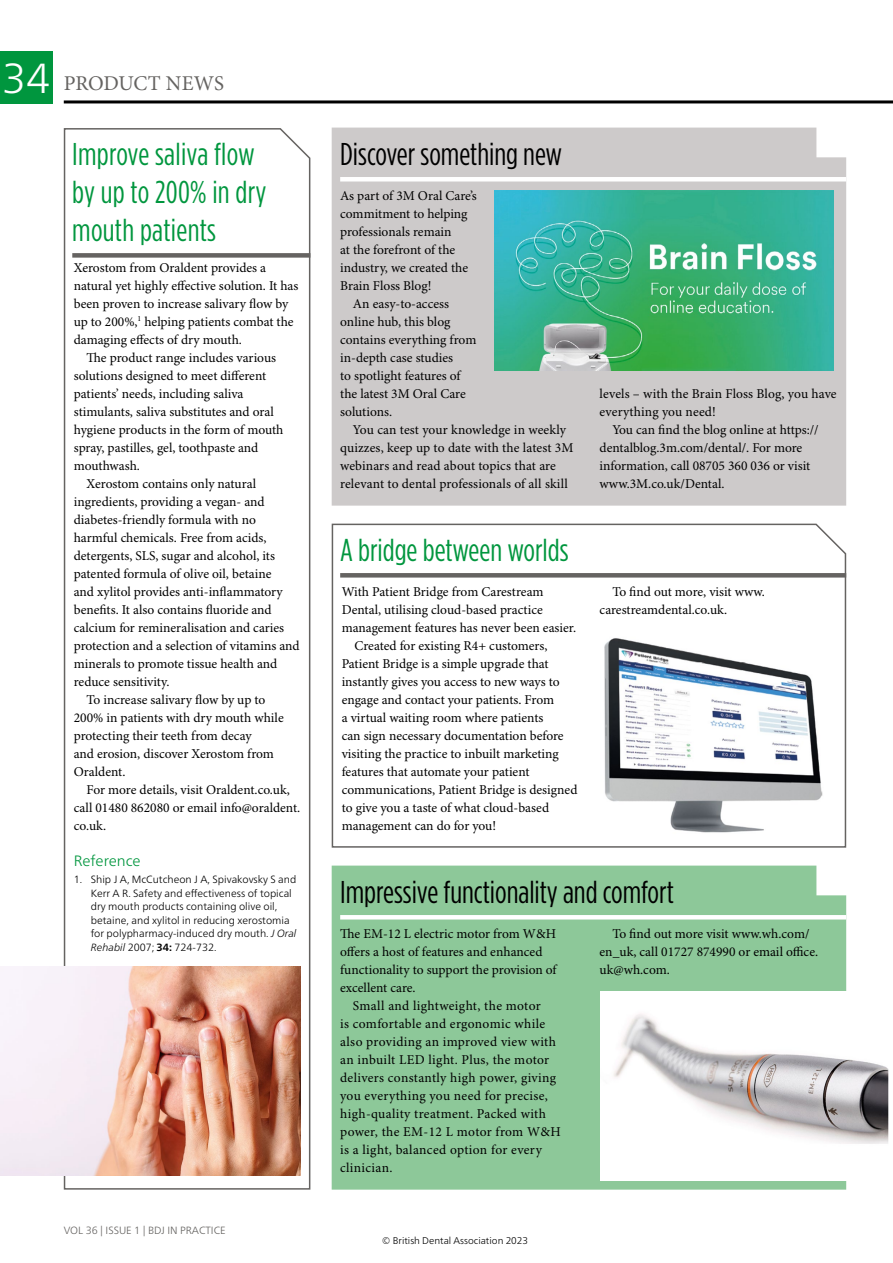
<style>
.page{position:relative;width:893px;height:1263px;background:#fff}
.page>*{position:absolute;margin:0;border:0;box-sizing:border-box;transform-origin:0 0}
.NoXML_page_numbers{font:300 42px "Frutiger Neue LT Pro";color:#fff}
.Title_underlined_bla{font:31.5px/37.8px "Gotham Condensed";letter-spacing:.005em;color:#00963e}
.Title_black__underli{font:31.5px "Gotham Condensed";color:#000}
.NoXML_category{font:21px "Minion Pro";letter-spacing:-.015em;color:#656361}
.Bibliography_Heading{font:300 15px "Frutiger Neue LT Pro";color:#00963e}
.Para_body{font:13.5px/18px "Minion Pro";color:#000}
.Para_body_1st{font:13.5px/18px "Minion Pro";letter-spacing:-.005em;color:#000}
.Para_body-2{font:13.5px/18px "Minion Pro";letter-spacing:.025em;color:#000}
.t1{font:300 10.5px/13.5px "Frutiger Neue LT Pro";color:#000}
.NoXML_footer{font:300 10.5px "Frutiger Neue LT Pro";color:#656361}
.NoXML_Hidden_for_Onl{font:300 9.75px "Frutiger Neue LT Pro";color:#000}
.s1{font-family:"Frutiger Neue LT Pro Light 2";font-weight:400}
.s2{font-style:italic}
.s3{font-weight:700}
</style>
<div class="page">
<div style="left:0;top:51px;width:52px;height:52px;background:#00963e"></div>
<hr style="left:64px;top:100px;width:829px;height:3px;background:#000">
<div style="left:332px;top:128px;width:514px;height:378px;background:#cdcaca"></div>
<hr style="left:340px;top:177px;width:506px;height:4px;background:#fff">
<img style="left:495px;top:190px;width:338px;height:180px">
<div style="left:332px;top:865px;width:514px;height:324px;background:#8dc899"></div>
<hr style="left:340px;top:915px;width:506px;height:4px;background:#fff">
<svg style="left:331px;top:523px;width:516px;height:325px"></svg>
<hr style="left:340px;top:573px;width:506px;height:4px;background:#656361">
<div style="left:600px;top:992px;width:293px;height:189px;background:#fff"></div>
<img style="left:613px;top:1014px;width:275px;height:130px">
<svg style="left:63px;top:128px;width:248px;height:1062px"></svg>
<div style="left:72px;top:253px;width:238px;height:5px;background:#656361"></div>
<img style="left:0;top:966px;width:300px;height:210px">
<p class="NoXML_page_numbers" style="left:2px;top:54px;width:50px">34</p>
<p class="NoXML_category" style="left:64px;top:71px;width:162px">PRODUCT NEWS</p>
<p class="Title_underlined_bla" style="left:72px;top:135px;width:196px">Improve saliva flow by up to 200% in dry mouth patients</p>
<p class="Para_body_1st" style="left:74px;top:259px;width:226px">Xerostom from Oraldent provides a natural yet highly effective solution. It has been proven to increase salivary flow by up to 200%,<sup>1</sup> helping patients combat the damaging effects of dry mouth.</p>
<p class="Para_body" style="left:74px;top:349px;width:211px;text-indent:13px">The product range includes various solutions designed to meet different patients’ needs, including saliva stimulants, saliva substitutes and oral hygiene products in the form of mouth spray, pastilles, gel, toothpaste and mouthwash.</p>
<p class="Para_body" style="left:74px;top:475px;width:227px;text-indent:13px">Xerostom contains only natural ingredients, providing a vegan- and diabetes-friendly formula with no harmful chemicals. Free from acids, detergents, SLS, sugar and alcohol, its patented formula of olive oil, betaine<br>and xylitol provides anti-inflammatory benefits. It also contains fluoride and calcium for remineralisation and caries protection and a selection of vitamins and minerals to promote tissue health and reduce sensitivity.</p>
<p class="Para_body" style="left:74px;top:691px;width:211px;text-indent:13px">To increase salivary flow by up to<br>200% in patients with dry mouth while protecting their teeth from decay<br>and erosion, discover Xerostom from<br>Oraldent.</p>
<p class="Para_body" style="left:74px;top:781px;width:228px;text-indent:13px">For more details, visit Oraldent.co.uk, call 01480 862080 or email info@oraldent. co.uk.</p>
<p class="Bibliography_Heading" style="left:74px;top:852px;width:68px">Reference</p>
<p class="t1" style="left:91px;top:873px;width:207px;text-indent:-17px">1. Ship J A, McCutcheon J A, Spivakovsky S and <span class="s1">Kerr A R. Safety and effectiveness of topical </span>dry mouth products containing olive oil, betaine, and xylitol in reducing xerostomia for polypharmacy-induced dry mouth. <span class="s2">J Oral Rehabil</span> 2007; <span class="s3">34:</span> 724-732.</p>
<p class="NoXML_footer" style="left:64px;top:1224px;width:163px">VOL 36 | ISSUE 1 | BDJ IN PRACTICE</p>
<p class="Title_black__underli" style="left:340px;top:136px;width:224px">Discover something new</p>
<p class="Para_body_1st" style="left:340px;top:187px;width:138px">As part of 3M Oral Care’s commitment to helping professionals remain<br>at the forefront of the industry, we created the<br>Brain Floss Blog!</p>
<p class="Para_body" style="left:340px;top:295px;width:138px;text-indent:13px">An easy-to-access online hub, this blog contains everything from in-depth case studies<br>to spotlight features of the latest 3M Oral Care solutions.</p>
<p class="Para_body" style="left:340px;top:421px;width:235px;text-indent:13px">You can test your knowledge in weekly quizzes, keep up to date with the latest 3M webinars and read about topics that are relevant to dental professionals of all skill</p>
<p class="Title_underlined_bla" style="left:340px;top:531px;width:230px">A bridge between worlds</p>
<p class="Para_body_1st" style="left:342px;top:583px;width:236px">With Patient Bridge from Carestream<br>Dental, utilising cloud-based practice management features has never been easier.</p>
<p class="Para_body" style="left:342px;top:637px;width:237px;text-indent:13px">Created for existing R4+ customers, Patient Bridge is a simple upgrade that instantly gives you access to new ways to engage and contact your patients. From<br>a virtual waiting room where patients<br>can sign necessary documentation before visiting the practice to inbuilt marketing features that automate your patient communications, Patient Bridge is designed to give you a taste of what cloud-based management can do for you!</p>
<p class="Para_body" style="left:600px;top:385px;width:239px">levels – with the Brain Floss Blog, you have everything you need!</p>
<p class="Para_body" style="left:600px;top:421px;width:221px;text-indent:13px">You can find the blog online at https:// dentalblog.3m.com/dental/. For more information, call 08705 360 036 or visit www.3M.co.uk/Dental.</p>
<p class="Para_body" style="left:600px;top:583px;width:167px;text-indent:13px">To find out more, visit www. carestreamdental.co.uk.</p>
<p class="Title_black__underli" style="left:340px;top:874px;width:335px">Impressive functionality and comfort</p>
<p class="Para_body_1st" style="left:340px;top:925px;width:218px">The EM-12 L electric motor from W&amp;H offers a host of features and enhanced functionality to support the provision of excellent care.</p>
<p class="Para_body-2" style="left:340px;top:997px;width:222px;text-indent:13px">Small and lightweight, the motor<br>is comfortable and ergonomic while also providing an improved view with an inbuilt LED light. Plus, the motor delivers constantly high power, giving you everything you need for precise, high-quality treatment. Packed with power, the EM-12 L motor from W&amp;H is a light, balanced option for every clinician.</p>
<p class="NoXML_Hidden_for_Onl" style="left:382px;top:1234px;width:148px">© British Dental Association 2023</p>
<p class="Para_body" style="left:600px;top:925px;width:220px;text-indent:13px">To find out more visit www.wh.com/ en_uk, call 01727 874990 or email office. uk@wh.com.</p>
</div>
